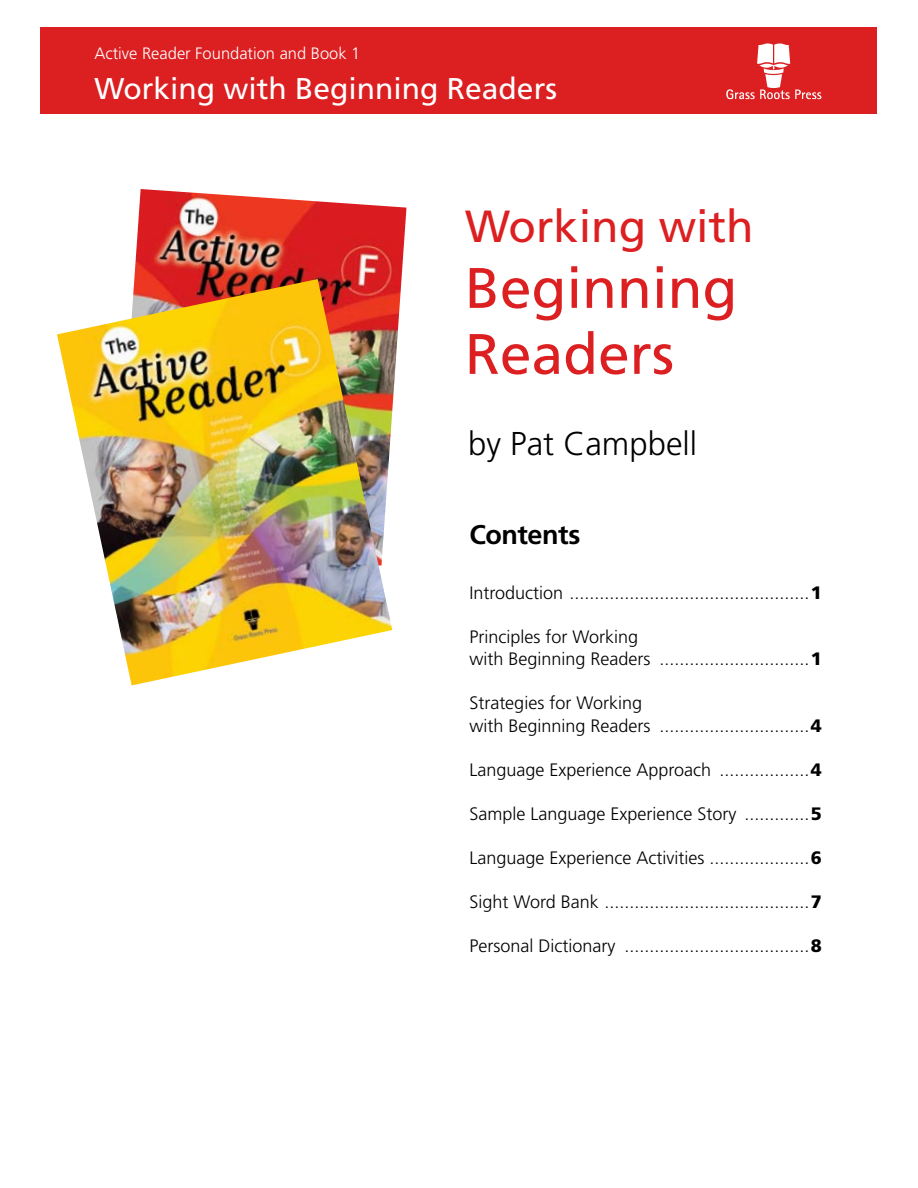
<style>
.page{position:relative;width:918px;height:1188px;background:#fff}
.page>*{position:absolute;margin:0;border:0;box-sizing:border-box;transform-origin:0 0}
.t1{font:57px/66px "Frutiger";color:#dc1f21}
.t2{font:45px "Frutiger";color:#dc1f21}
.t3{font:300 33px "Frutiger";color:#000}
.t4{font:30px "Frutiger";color:#fff}
.t5{font:700 27px "Frutiger";letter-spacing:-.02em;color:#000}
.t6{font:300 18px/22.5px "Frutiger";color:#000}
.t7{font:300 16.5px "Frutiger";color:#fff}
.s1{font-weight:900}
</style>
<div class="page">
<div style="left:40px;top:27px;width:838px;height:86px;background:#dc1f21"></div>
<svg style="left:726px;top:44px;width:95px;height:55px"></svg>
<img style="left:134px;top:189px;width:272px;height:225px">
<img style="left:57px;top:279px;width:335px;height:406px">
<p class="t7" style="left:94px;top:44px;width:267px">Active Reader Foundation and Book 1</p>
<h3 class="t4" style="left:94px;top:71px;width:464px">Working with Beginning Readers</h3>
<h2 class="t2" style="left:465px;top:200px;width:290px">Working with</h2>
<h1 class="t1" style="left:465px;top:255px;width:274px">Beginning<br>Readers</h1>
<h3 class="t3" style="left:468px;top:425px;width:231px">by Pat Campbell</h3>
<h3 class="t5" style="left:469px;top:519px;width:113px">Contents</h3>
<p class="t6" style="left:469px;top:581px;width:354px">Introduction ................................................<span class="s1">1</span></p>
<p class="t6" style="left:469px;top:625px;width:354px">Principles for Working<br>with Beginning Readers ..............................<span class="s1">1</span></p>
<p class="t6" style="left:469px;top:692px;width:354px">Strategies for Working<br>with Beginning Readers ..............................<span class="s1">4</span></p>
<p class="t6" style="left:469px;top:758px;width:354px">Language Experience Approach ..................<span class="s1">4</span></p>
<p class="t6" style="left:469px;top:803px;width:354px">Sample Language Experience Story .............<span class="s1">5</span></p>
<p class="t6" style="left:469px;top:847px;width:354px">Language Experience Activities ....................<span class="s1">6</span></p>
<p class="t6" style="left:469px;top:891px;width:354px">Sight Word Bank .........................................<span class="s1">7</span></p>
<p class="t6" style="left:469px;top:935px;width:354px">Personal Dictionary .....................................<span class="s1">8</span></p>
</div>
